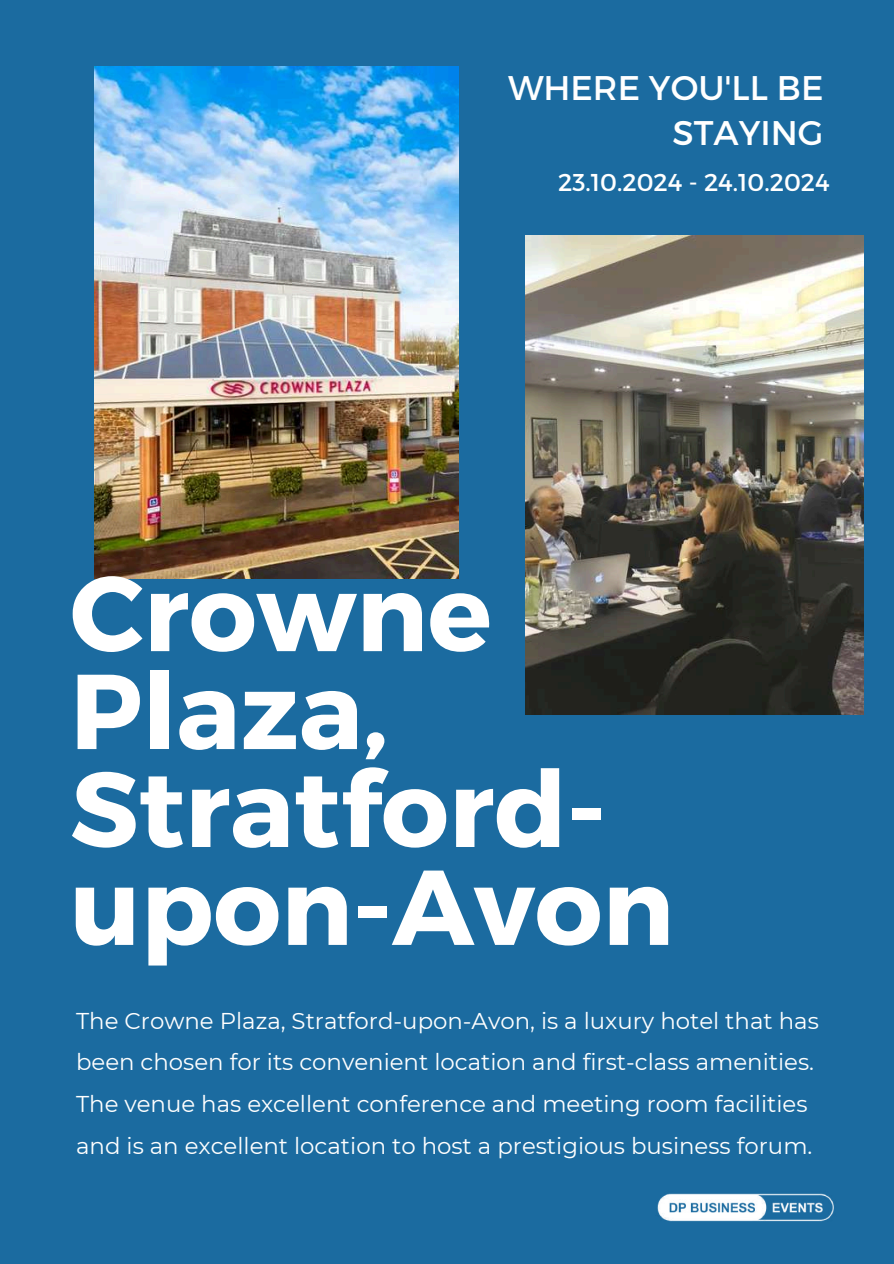
<style>
.page{position:relative;width:894px;height:1264px;background:#fff}
.page>*{position:absolute;margin:0;border:0;box-sizing:border-box;transform-origin:0 0}
.t1{font:700 106.2px/97.8px "Montserrat";color:#fff}
.t2{font:34.2px/45px "Montserrat";color:#fff;text-align:right}
.t3{font:24.3px "Montserrat";color:#fff}
.t4{font:22.8px/41.7px "Montserrat";color:#fff}
</style>
<div class="page">
<div style="left:0;top:0;width:893px;height:1263px;background:#1b6ba0"></div>
<img style="left:525px;top:235px;width:338px;height:479px">
<img style="left:94px;top:67px;width:364px;height:512px">
<img style="left:657px;top:1193px;width:177px;height:29px">
<h2 class="t2" style="left:508px;top:64px;width:317px">WHERE YOU'LL BE<br>STAYING</h2>
<p class="t3" style="left:558px;top:166px;width:273px">23.10.2024 - 24.10.2024</p>
<h1 class="t1" style="left:70px;top:559px;width:605px">Crowne<br>Plaza,<br>Stratford&shy;upon-Avon</h1>
<p class="t4" style="left:76px;top:999px;width:744px">The Crowne Plaza, Stratford-upon-Avon, is a luxury hotel that has been chosen for its convenient location and first-class amenities.<br>The venue has excellent conference and meeting room facilities and is an excellent location to host a prestigious business forum.</p>
</div>
